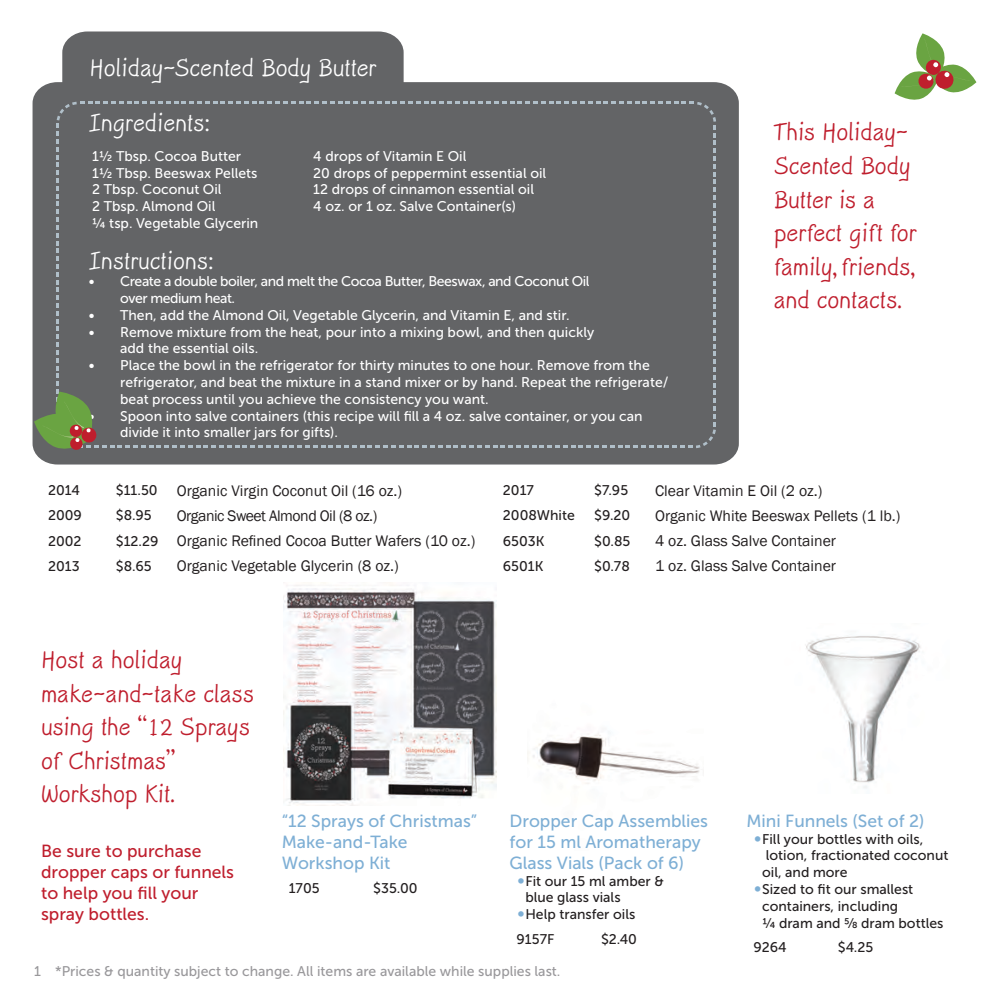
<style>
.page{position:relative;width:1008px;height:1008px;background:#fff}
.page>*{position:absolute;margin:0;border:0;box-sizing:border-box;transform-origin:0 0}
.t1{font:28px/33.6px "Delve Hand";color:#bf1e2d}
.t2{font:28px/54.6px "Delve Hand";color:#fff}
.t3{font:17.5px/21px "Museo Sans 500";color:#7eafd5}
.t4{font:17.5px/21px "Museo Sans 500";color:#bf1e2d}
.t5{font:15.75px "Franklin Gothic";color:#231f20}
.t6{font:15.75px "Franklin Gothic";letter-spacing:-.03em;color:#231f20}
.t7{font:14px/16.8px "Museo Sans 500";color:#fff}
.t8{font:14px/16.8px "Museo Sans 500";color:#231f20}
.t9{font:14px/16.8px "Museo Sans 500";letter-spacing:-.03em;color:#fff}
.t10{font:14px "Museo Sans 500";color:#99989b}
.s1{font-family:"Museo Sans 500";font-size:14px}
.s2{font-size:17.5px;color:#7eafd5}
</style>
<div class="page">
<svg style="left:33px;top:31px;width:706px;height:434px;fill:#636466"></svg>
<img style="left:528px;top:733px;width:172px;height:51px">
<img style="left:806px;top:636px;width:115px;height:153px">
<img style="left:283px;top:583px;width:213px;height:222px">
<svg style="left:895px;top:33px;width:81px;height:67px"></svg>
<div style="left:34px;top:102px;width:682px;height:351px;background:#636466"></div>
<h1 class="t2" style="left:89px;top:42px;width:290px">Holiday-Scented Body Butter<br>Ingredients:</h1>
<p class="t7" style="left:92px;top:148px;width:168px">1½ Tbsp. Cocoa Butter<br>1½ Tbsp. Beeswax Pellets<br>2 Tbsp. Coconut Oil<br>2 Tbsp. Almond Oil<br>¼ tsp. Vegetable Glycerin</p>
<p class="t7" style="left:313px;top:148px;width:234px">4 drops of Vitamin E Oil<br>20 drops of peppermint essential oil<br>12 drops of cinnamon essential oil<br>4 oz. or 1 oz. Salve Container(s)</p>
<h1 class="t2" style="left:89px;top:235px;width:126px">Instructions:</h1>
<p class="t9" style="left:120px;top:273px;width:471px;text-indent:-32px">• Create a double boiler, and melt the Cocoa Butter, Beeswax, and Coconut Oil over medium heat.</p>
<p class="t7" style="left:89px;top:307px;width:483px">• Then, add the Almond Oil, Vegetable Glycerin, and Vitamin E, and stir.</p>
<p class="t7" style="left:120px;top:323px;width:476px;text-indent:-32px">• Remove mixture from the heat, pour into a mixing bowl, and then quickly add the essential oils.</p>
<p class="t7" style="left:120px;top:357px;width:550px;text-indent:-32px">• Place the bowl in the refrigerator for thirty minutes to one hour. Remove from the refrigerator, and beat the mixture in a stand mixer or by hand. Repeat the refrigerate/ beat process until you achieve the consistency you want.</p>
<p class="t7" style="left:120px;top:407px;width:524px;text-indent:-32px">• Spoon into salve containers (this recipe will fill a 4 oz. salve container, or you can divide it into smaller jars for gifts).</p>
<h1 class="t1" style="left:774px;top:117px;width:145px">This Holiday-<br>Scented Body<br>Butter is a perfect gift for family, friends, and contacts.</h1>
<p class="t8" style="left:48px;top:482px;width:33px">2014</p>
<p class="t5" style="left:116px;top:481px;width:288px"><span class="s1">$11.50</span> Organic Virgin Coconut Oil (16 oz.)</p>
<p class="t8" style="left:48px;top:507px;width:35px">2009</p>
<p class="t8" style="left:116px;top:507px;width:37px">$8.95</p>
<p class="t6" style="left:177px;top:506px;width:202px">Organic Sweet Almond Oil (8 oz.)</p>
<p class="t8" style="left:48px;top:532px;width:35px">2002</p>
<p class="t5" style="left:116px;top:531px;width:361px"><span class="s1">$12.29</span> Organic Refined Cocoa Butter Wafers (10 oz.)</p>
<p class="t8" style="left:48px;top:557px;width:33px">2013</p>
<p class="t8" style="left:116px;top:557px;width:37px">$8.65</p>
<p class="t5" style="left:177px;top:556px;width:224px">Organic Vegetable Glycerin (8 oz.)</p>
<p class="t8" style="left:503px;top:482px;width:33px">2017</p>
<p class="t8" style="left:594px;top:482px;width:36px">$7.95</p>
<p class="t5" style="left:655px;top:481px;width:169px">Clear Vitamin E Oil (2 oz.)</p>
<p class="t8" style="left:503px;top:507px;width:73px">2008White</p>
<p class="t8" style="left:594px;top:507px;width:38px">$9.20</p>
<p class="t5" style="left:655px;top:506px;width:247px">Organic White Beeswax Pellets (1 lb.)</p>
<p class="t8" style="left:503px;top:532px;width:43px">6503K</p>
<p class="t8" style="left:594px;top:532px;width:38px">$0.85</p>
<p class="t5" style="left:655px;top:531px;width:183px">4 oz. Glass Salve Container</p>
<p class="t8" style="left:503px;top:557px;width:42px">6501K</p>
<p class="t8" style="left:594px;top:557px;width:37px">$0.78</p>
<p class="t5" style="left:655px;top:556px;width:183px">1 oz. Glass Salve Container</p>
<h1 class="t1" style="left:41px;top:644px;width:215px">Host a holiday make-and-take class using the “12 Sprays of Christmas”<br>Workshop Kit.</h1>
<p class="t4" style="left:41px;top:840px;width:194px">Be sure to purchase dropper caps or funnels to help you fill your spray bottles.</p>
<p class="t3" style="left:282px;top:810px;width:197px">“12 Sprays of Christmas”<br>Make-and-Take<br>Workshop Kit</p>
<p class="t8" style="left:289px;top:880px;width:32px">1705</p>
<p class="t8" style="left:373px;top:880px;width:46px">$35.00</p>
<p class="t3" style="left:510px;top:810px;width:200px">Dropper Cap Assemblies for 15 ml Aromatherapy<br>Glass Vials (Pack of 6)</p>
<p class="t8" style="left:525px;top:872px;width:140px;text-indent:-8px"><span class="s2">•</span>Fit our 15 ml amber &amp; blue glass vials</p>
<p class="t8" style="left:517px;top:902px;width:120px;line-height:24.5px"><span class="s2">•</span>Help transfer oils<br>9157F</p>
<p class="t8" style="left:601px;top:931px;width:38px">$2.40</p>
<p class="t3" style="left:746px;top:810px;width:180px">Mini Funnels (Set of 2)</p>
<p class="t8" style="left:762px;top:830px;width:188px;text-indent:-8px"><span class="s2">•</span>Fill your bottles with oils, lotion, fractionated coconut oil, and more</p>
<p class="t8" style="left:762px;top:881px;width:183px;text-indent:-8px"><span class="s2">•</span>Sized to fit our smallest containers, including<br>1/4 dram and 5/8 dram bottles</p>
<p class="t8" style="left:753px;top:939px;width:35px">9264</p>
<p class="t8" style="left:838px;top:939px;width:37px">$4.25</p>
<p class="t10" style="left:34px;top:963px;width:528px">1 *Prices &amp; quantity subject to change. All items are available while supplies last.</p>
</div>
